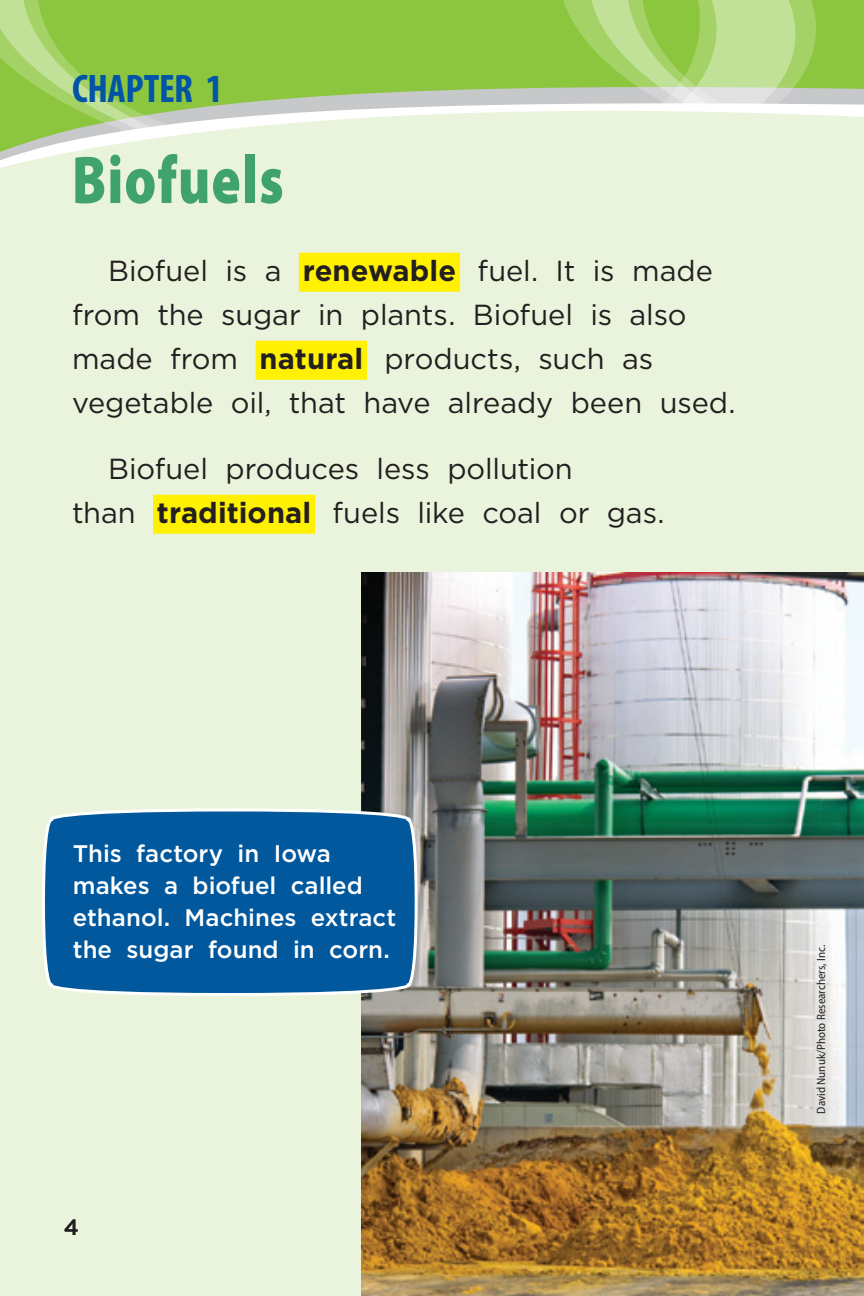
<style>
.page{position:relative;width:864px;height:1296px;background:#fff}
.page>*{position:absolute;margin:0;border:0;box-sizing:border-box;transform-origin:0 0}
.AHead{font:900 68px "Myriad Pro";letter-spacing:.02em;color:#40a36e;scale:.8 1}
.BHead{font:700 condensed 40px "Myriad Pro";letter-spacing:-.01em;color:#0154a6}
.RI14_StoryText_Gotha{font:29px/44px "Gotham";letter-spacing:-.005em;color:#231f20}
.RI14_Caption_Gotham{font:500 24px/32px "Gotham";color:#fff}
.t1{font:500 22px "Gotham";color:#231f20}
.RI14_Credits_MyriadP{font:semi-condensed 12px "Myriad Pro";color:#231f20}
.s1{font-weight:700}
</style>
<div class="page">
<svg style="left:0;top:0;width:548px;height:87px;background:#8ec744"></svg>
<svg style="left:548px;top:0;width:32px;height:87px;background:#8dc742"></svg>
<svg style="left:580px;top:0;width:284px;height:87px;background:#a6d36b"></svg>
<div style="left:0;top:87px;width:864px;height:1209px;background:#eaf4dc"></div>
<img style="left:361px;top:572px;width:503px;height:724px">
<svg style="left:40px;top:807px;width:379px;height:191px;background:#1766a2"></svg>
<div style="left:299px;top:253px;width:161px;height:39px;background:#fff101"></div>
<div style="left:256px;top:341px;width:111px;height:39px;background:#fff101"></div>
<div style="left:153px;top:495px;width:162px;height:39px;background:#fff101"></div>
<p class="BHead" style="left:72px;top:64px;width:152px">CHAPTER 1</p>
<p class="AHead" style="left:72px;top:135px;width:266px">Biofuels</p>
<p class="RI14_StoryText_Gotha" style="left:72px;top:248px;width:660px;text-indent:36px">Biofuel is a <span class="s1">renewable</span> fuel. It is made from the sugar in plants. Biofuel is also made from <span class="s1">natural</span> products, such as vegetable oil, that have already been used.</p>
<p class="RI14_StoryText_Gotha" style="left:72px;top:446px;width:590px;text-indent:36px">Biofuel produces less pollution<br>than <span class="s1">traditional</span> fuels like coal or gas.</p>
<p class="RI14_Caption_Gotham" style="left:73px;top:837px;width:325px">This factory in Iowa makes a biofuel called ethanol. Machines extract the sugar found in corn.</p>
<p class="t1" style="left:64px;top:1213px;width:17px">4</p>
<p class="RI14_Credits_MyriadP" style="left:814px;top:1114px;width:170px;rotate:-90deg">David Nunuk/Photo Researchers, Inc.</p>
</div>
